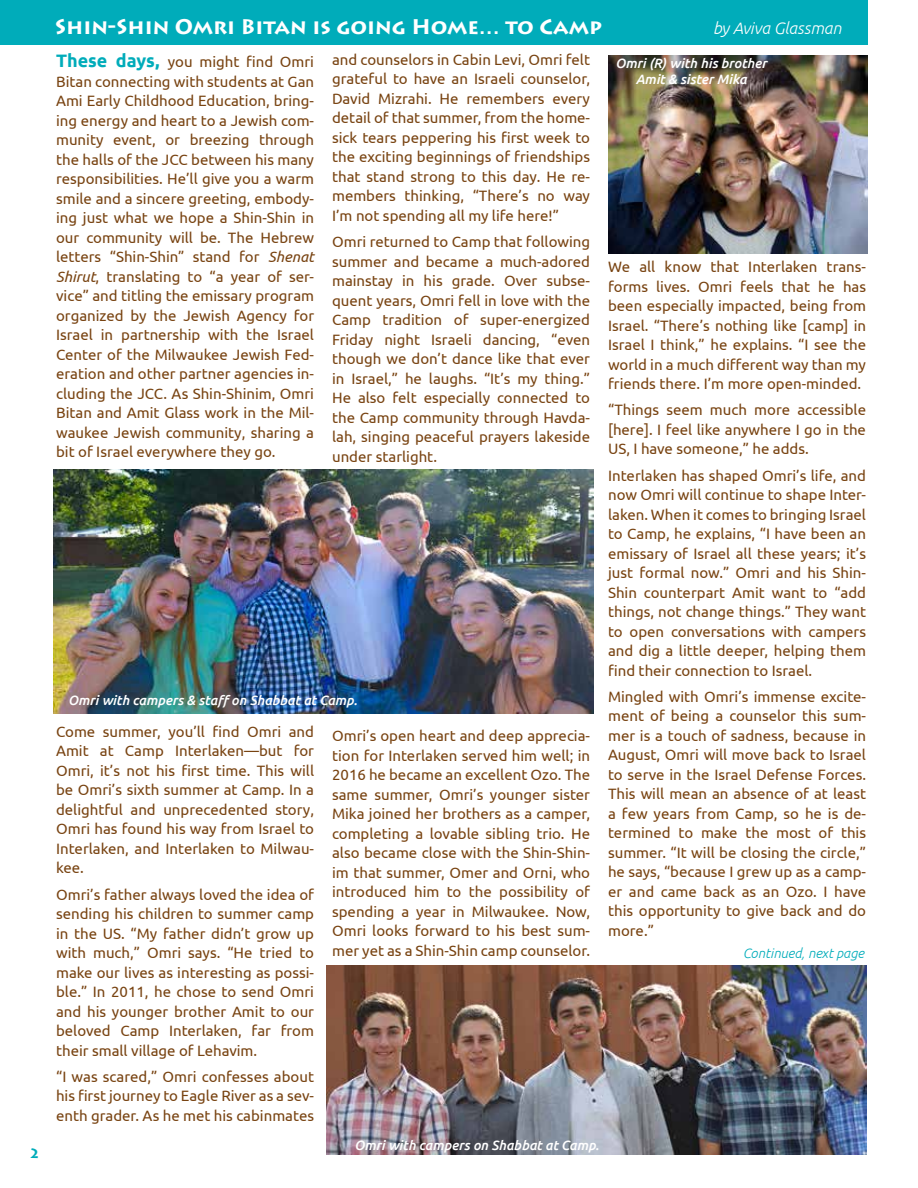
<style>
.page{position:relative;width:918px;height:1188px;background:#fff}
.page>*{position:absolute;margin:0;border:0;box-sizing:border-box;transform-origin:0 0}
.t1{font:700 21px "Lithos Pro";color:#fff}
.t2{font:italic 300 16.5px "Ubuntu";color:#fff}
.t3{font:15px/19.5px "Ubuntu";color:#784311;text-align:justify}
.t4{font:italic 500 13.5px/16.2px "Ubuntu";color:#fff;text-align:center}
.t5{font:italic 300 13.5px "Ubuntu";color:#00acba}
.t6{font:700 13.5px "Lithos Pro";color:#00acba}
.s1{font-weight:700;font-size:18px;color:#00acba}
.s2{font-style:italic}
</style>
<div class="page">
<div style="left:0;top:0;width:867px;height:45px;background:#00acba"></div>
<img style="left:608px;top:55px;width:259px;height:199px">
<img style="left:326px;top:965px;width:540px;height:189px">
<img style="left:53px;top:470px;width:540px;height:244px">
<p class="t6" style="left:30px;top:1145px;width:12px">2</p>
<h1 class="t1" style="left:55px;top:14px;width:549px">Shin-Shin Omri Bitan is going Home… to Camp</h1>
<p class="t2" style="left:713px;top:18px;width:130px">by Aviva Glassman</p>
<p class="t4" style="left:615px;top:54px;width:153px">Omri (R) with his brother<br>Amit &amp; sister Mika</p>
<p class="t3" style="left:332px;top:49px;width:260px">and counselors in Cabin Levi, Omri felt grateful to have an Israeli counselor, David Mizrahi. He remembers every detail of that summer, from the home&shy;sick tears peppering his first week to the exciting beginnings of friendships that stand strong to this day. He re&shy;members thinking, “There’s no way I’m not spending all my life here!”</p>
<p class="t3" style="left:332px;top:232px;width:260px">Omri returned to Camp that following summer and became a much-adored mainstay in his grade. Over subse&shy;quent years, Omri fell in love with the Camp tradition of super-energized Friday night Israeli dancing, “even though we don’t dance like that ever in Israel,” he laughs. “It’s my thing.” He also felt especially connected to the Camp community through Havda&shy;lah, singing peaceful prayers lakeside under starlight.</p>
<p class="t3" style="left:56px;top:52px;width:260px"><span class="s1">These days,</span> you might find Omri Bitan connecting with students at Gan Ami Early Childhood Education, bring&shy;ing energy and heart to a Jewish com&shy;munity event, or breezing through the halls of the JCC between his many responsibilities. He’ll give you a warm smile and a sincere greeting, embody&shy;ing just what we hope a Shin-Shin in our community will be. The Hebrew letters “Shin-Shin” stand for <span class="s2">Shenat Shirut</span>, translating to “a year of ser&shy;vice” and titling the emissary program organized by the Jewish Agency for Israel in partnership with the Israel Center of the Milwaukee Jewish Fed&shy;eration and other partner agencies in&shy;cluding the JCC. As Shin-Shinim, Omri Bitan and Amit Glass work in the Mil&shy;waukee Jewish community, sharing a bit of Israel everywhere they go.</p>
<p class="t3" style="left:608px;top:257px;width:260px">We all know that Interlaken trans&shy;forms lives. Omri feels that he has been especially impacted, being from Israel. “There’s nothing like [camp] in Israel I think,” he explains. “I see the world in a much different way than my friends there. I’m more open-minded.</p>
<p class="t3" style="left:608px;top:400px;width:260px">“Things seem much more accessible [here]. I feel like anywhere I go in the US, I have someone,” he adds.</p>
<p class="t3" style="left:608px;top:465px;width:260px">Interlaken has shaped Omri’s life, and now Omri will continue to shape Inter&shy;laken. When it comes to bringing Israel to Camp, he explains, “I have been an emissary of Israel all these years; it’s just formal now.” Omri and his Shin-Shin counterpart Amit want to “add things, not change things.” They want to open conversations with campers and dig a little deeper, helping them find their connection to Israel.</p>
<p class="t3" style="left:608px;top:686px;width:260px">Mingled with Omri’s immense excite&shy;ment of being a counselor this sum&shy;mer is a touch of sadness, because in August, Omri will move back to Israel to serve in the Israel Defense Forces.<br>This will mean an absence of at least a few years from Camp, so he is de&shy;termined to make the most of this summer. “It will be closing the circle,” he says, “because I grew up as a camp&shy;er and came back as an Ozo. I have this opportunity to give back and do more.”</p>
<p class="t4" style="left:68px;top:692px;width:291px">Omri with campers &amp; staff on Shabbat at Camp.</p>
<p class="t3" style="left:56px;top:721px;width:260px">Come summer, you’ll find Omri and Amit at Camp Interlaken—but for Omri, it’s not his first time. This will be Omri’s sixth summer at Camp. In a delightful and unprecedented story, Omri has found his way from Israel to Interlaken, and Interlaken to Milwau&shy;kee.</p>
<p class="t3" style="left:56px;top:884px;width:260px">Omri’s father always loved the idea of sending his children to summer camp in the US. “My father didn’t grow up with much,” Omri says. “He tried to make our lives as interesting as possi&shy;ble.” In 2011, he chose to send Omri and his younger brother Amit to our beloved Camp Interlaken, far from their small village of Lehavim.</p>
<p class="t3" style="left:56px;top:1066px;width:260px">“I was scared,” Omri confesses about his first journey to Eagle River as a sev&shy;enth grader. As he met his cabinmates</p>
<p class="t3" style="left:332px;top:726px;width:260px">Omri’s open heart and deep apprecia&shy;tion for Interlaken served him well; in 2016 he became an excellent Ozo. The same summer, Omri’s younger sister Mika joined her brothers as a camper, completing a lovable sibling trio. He also became close with the Shin-Shin&shy;im that summer, Omer and Orni, who introduced him to the possibility of spending a year in Milwaukee. Now, Omri looks forward to his best sum&shy;mer yet as a Shin-Shin camp counselor.</p>
<p class="t5" style="left:743px;top:945px;width:123px">Continued, next page</p>
<p class="t4" style="left:354px;top:1136px;width:246px">Omri with campers on Shabbat at Camp.</p>
</div>
